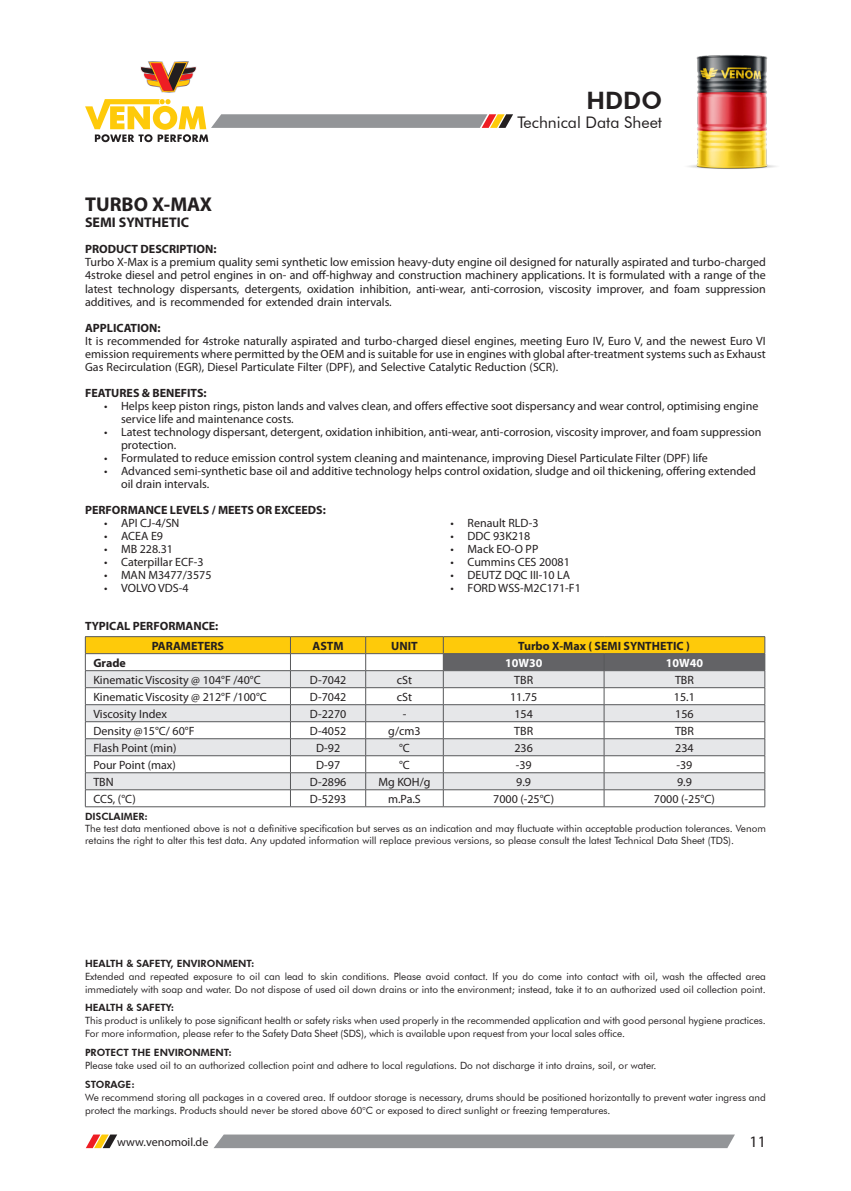
<style>
.page{position:relative;width:851px;height:1191px;background:#fff}
.page>*{position:absolute;margin:0;border:0;box-sizing:border-box;transform-origin:0 0}
.t1{font:800 24px "Futura BT";color:#231f20}
.t2{font:700 20px "Myriad Pro";color:#231f20}
.t3{font:16px "Futura BT";color:#231f20}
.t4{font:16px "Myriad Pro";color:#231f20}
.t5{font:700 14px "Myriad Pro";color:#231f20}
.t6{font:12px/13px "Myriad Pro";color:#231f20}
.t7{font:700 12px "Myriad Pro";color:#231f20}
.t8{font:700 12px "Myriad Pro";color:#fff}
.t9{font:10px/13px "Futura BT";color:#231f20}
.t10{font:800 10px "Futura BT";color:#231f20}
</style>
<div class="page">
<img style="left:688px;top:55px;width:88px;height:114px">
<svg style="left:214px;top:1134px;width:520px;height:14px;background:#989a9d"></svg>
<svg style="left:86px;top:1134px;width:31px;height:14px"></svg>
<svg style="left:85px;top:99px;width:428px;height:43px"></svg>
<svg style="left:140px;top:61px;width:57px;height:31px"></svg>
<svg style="left:85px;top:636px;width:680px;height:170px"></svg>
<hr style="left:85px;top:806px;width:205px;height:1px;background:#57585a">
<hr style="left:290px;top:806px;width:75px;height:1px;background:#57585a">
<hr style="left:365px;top:806px;width:78px;height:1px;background:#57585a">
<hr style="left:443px;top:806px;width:161px;height:1px;background:#57585a">
<hr style="left:604px;top:806px;width:161px;height:1px;background:#57585a">
<h1 class="t1" style="left:586px;top:86px;width:77px">HDDO</h1>
<h3 class="t3" style="left:517px;top:112px;width:146px">Technical Data Sheet</h3>
<p class="t2" style="left:85px;top:191px;width:129px">TURBO X-MAX</p>
<p class="t5" style="left:85px;top:214px;width:105px">SEMI SYNTHETIC</p>
<p class="t7" style="left:85px;top:242px;width:133px">PRODUCT DESCRIPTION:</p>
<p class="t6" style="left:85px;top:256px;width:682px;text-align:justify">Turbo X-Max is a premium quality semi synthetic low emission heavy-duty engine oil designed for naturally aspirated and turbo-charged 4stroke diesel and petrol engines in on- and off-highway and construction machinery applications. It is formulated with a range of the latest technology dispersants, detergents, oxidation inhibition, anti-wear, anti-corrosion, viscosity improver, and foam suppression additives, and is recommended for extended drain intervals.</p>
<p class="t7" style="left:85px;top:320px;width:77px">APPLICATION:</p>
<p class="t6" style="left:85px;top:334px;width:682px;text-align:justify">It is recommended for 4stroke naturally aspirated and turbo-charged diesel engines, meeting Euro IV, Euro V, and the newest Euro VI emission requirements where permitted by the OEM and is suitable for use in engines with global after-treatment systems such as Exhaust Gas Recirculation (EGR), Diesel Particulate Filter (DPF), and Selective Catalytic Reduction (SCR).</p>
<p class="t7" style="left:85px;top:385px;width:123px">FEATURES &amp; BENEFITS:</p>
<p class="t6" style="left:121px;top:399px;width:638px;text-indent:-17px">• Helps keep piston rings, piston lands and valves clean, and offers effective soot dispersancy and wear control, optimising engine service life and maintenance costs.</p>
<p class="t6" style="left:121px;top:425px;width:641px;text-indent:-17px">• Latest technology dispersant, detergent, oxidation inhibition, anti-wear, anti-corrosion, viscosity improver, and foam suppression protection.</p>
<p class="t6" style="left:104px;top:451px;width:605px">• Formulated to reduce emission control system cleaning and maintenance, improving Diesel Particulate Filter (DPF) life</p>
<p class="t6" style="left:121px;top:464px;width:636px;text-indent:-17px">• Advanced semi-synthetic base oil and additive technology helps control oxidation, sludge and oil thickening, offering extended oil drain intervals.</p>
<p class="t7" style="left:85px;top:502px;width:242px">PERFORMANCE LEVELS / MEETS OR EXCEEDS:</p>
<p class="t6" style="left:104px;top:516px;width:77px">• API CJ-4/SN</p>
<p class="t6" style="left:104px;top:529px;width:60px">• ACEA E9</p>
<p class="t6" style="left:104px;top:542px;width:70px">• MB 228.31</p>
<p class="t6" style="left:104px;top:555px;width:101px">• Caterpillar ECF-3</p>
<p class="t6" style="left:104px;top:568px;width:109px">• MAN M3477/3575</p>
<p class="t6" style="left:104px;top:581px;width:86px">• VOLVO VDS-4</p>
<p class="t6" style="left:450px;top:516px;width:90px">• Renault RLD-3</p>
<p class="t6" style="left:450px;top:529px;width:81px">• DDC 93K218</p>
<p class="t6" style="left:450px;top:542px;width:89px">• Mack EO-O PP</p>
<p class="t6" style="left:450px;top:555px;width:121px">• Cummins CES 20081</p>
<p class="t6" style="left:450px;top:568px;width:121px">• DEUTZ DQC III-10 LA</p>
<p class="t6" style="left:450px;top:581px;width:132px">• FORD WSS-M2C171-F1</p>
<p class="t7" style="left:85px;top:618px;width:135px">TYPICAL PERFORMANCE:</p>
<p class="t7" style="left:152px;top:638px;width:74px">PARAMETERS</p>
<p class="t7" style="left:312px;top:638px;width:33px">ASTM</p>
<p class="t7" style="left:391px;top:638px;width:28px">UNIT</p>
<p class="t7" style="left:518px;top:638px;width:173px">Turbo X-Max ( SEMI SYNTHETIC )</p>
<p class="t7" style="left:93px;top:655px;width:34px">Grade</p>
<p class="t8" style="left:505px;top:655px;width:39px">10W30</p>
<p class="t8" style="left:665px;top:655px;width:39px">10W40</p>
<p class="t6" style="left:93px;top:673px;width:169px">Kinematic Viscosity @ 104°F /40°C</p>
<p class="t6" style="left:310px;top:673px;width:38px">D-7042</p>
<p class="t6" style="left:397px;top:673px;width:17px">cSt</p>
<p class="t6" style="left:514px;top:673px;width:20px">TBR</p>
<p class="t6" style="left:675px;top:673px;width:20px">TBR</p>
<p class="t6" style="left:93px;top:690px;width:175px">Kinematic Viscosity @ 212°F /100°C</p>
<p class="t6" style="left:310px;top:690px;width:38px">D-7042</p>
<p class="t6" style="left:397px;top:690px;width:17px">cSt</p>
<p class="t6" style="left:510px;top:690px;width:29px">11.75</p>
<p class="t6" style="left:674px;top:690px;width:22px">15.1</p>
<p class="t6" style="left:93px;top:707px;width:75px">Viscosity Index</p>
<p class="t6" style="left:310px;top:707px;width:38px">D-2270</p>
<p class="t6" style="left:402px;top:707px;width:5px">-</p>
<p class="t6" style="left:514px;top:707px;width:20px">154</p>
<p class="t6" style="left:675px;top:707px;width:20px">156</p>
<p class="t6" style="left:93px;top:724px;width:103px">Density @15°C/ 60°F</p>
<p class="t6" style="left:310px;top:724px;width:38px">D-4052</p>
<p class="t6" style="left:388px;top:724px;width:34px">g/cm3</p>
<p class="t6" style="left:514px;top:724px;width:20px">TBR</p>
<p class="t6" style="left:675px;top:724px;width:20px">TBR</p>
<p class="t6" style="left:93px;top:741px;width:85px">Flash Point (min)</p>
<p class="t6" style="left:316px;top:741px;width:26px">D-92</p>
<p class="t6" style="left:399px;top:741px;width:12px">°C</p>
<p class="t6" style="left:514px;top:741px;width:20px">236</p>
<p class="t6" style="left:675px;top:741px;width:20px">234</p>
<p class="t6" style="left:93px;top:758px;width:84px">Pour Point (max)</p>
<p class="t6" style="left:316px;top:758px;width:26px">D-97</p>
<p class="t6" style="left:399px;top:758px;width:12px">°C</p>
<p class="t6" style="left:515px;top:758px;width:17px">-39</p>
<p class="t6" style="left:676px;top:758px;width:17px">-39</p>
<p class="t6" style="left:93px;top:775px;width:22px">TBN</p>
<p class="t6" style="left:310px;top:775px;width:38px">D-2896</p>
<p class="t6" style="left:378px;top:775px;width:54px">Mg KOH/g</p>
<p class="t6" style="left:516px;top:775px;width:16px">9.9</p>
<p class="t6" style="left:677px;top:775px;width:16px">9.9</p>
<p class="t6" style="left:93px;top:792px;width:44px">CCS, (°C)</p>
<p class="t6" style="left:310px;top:792px;width:38px">D-5293</p>
<p class="t6" style="left:388px;top:792px;width:34px">m.Pa.S</p>
<p class="t6" style="left:493px;top:792px;width:62px">7000 (-25°C)</p>
<p class="t6" style="left:654px;top:792px;width:62px">7000 (-25°C)</p>
<p class="t10" style="left:85px;top:810px;width:64px">DISCLAIMER:</p>
<p class="t9" style="left:85px;top:822px;width:682px;line-height:12px">The test data mentioned above is not a definitive specification but serves as an indication and may fluctuate within acceptable production tolerances. Venom retains the right to alter this test data. Any updated information will replace previous versions, so please consult the latest Technical Data Sheet (TDS).</p>
<p class="t10" style="left:85px;top:957px;width:171px">HEALTH &amp; SAFETY, ENVIRONMENT:</p>
<p class="t9" style="left:85px;top:969px;width:682px">Extended and repeated exposure to oil can lead to skin conditions. Please avoid contact. If you do come into contact with oil, wash the affected area immediately with soap and water. Do not dispose of used oil down drains or into the environment; instead, take it to an authorized used oil collection point.</p>
<p class="t10" style="left:85px;top:1001px;width:91px">HEALTH &amp; SAFETY:</p>
<p class="t9" style="left:85px;top:1014px;width:682px">This product is unlikely to pose significant health or safety risks when used properly in the recommended application and with good personal hygiene practices.<br>For more information, please refer to the Safety Data Sheet (SDS), which is available upon request from your local sales office.</p>
<p class="t10" style="left:85px;top:1046px;width:148px">PROTECT THE ENVIRONMENT:</p>
<p class="t9" style="left:85px;top:1058px;width:573px">Please take used oil to an authorized collection point and adhere to local regulations. Do not discharge it into drains, soil, or water.</p>
<p class="t10" style="left:85px;top:1078px;width:51px">STORAGE:</p>
<p class="t9" style="left:85px;top:1090px;width:682px">We recommend storing all packages in a covered area. If outdoor storage is necessary, drums should be positioned horizontally to prevent water ingress and protect the markings. Products should never be stored above 60°C or exposed to direct sunlight or freezing temperatures.</p>
<p class="t6" style="left:117px;top:1135px;width:93px">www.venomoil.de</p>
<h3 class="t4" style="left:749px;top:1131px;width:18px">11</h3>
</div>
